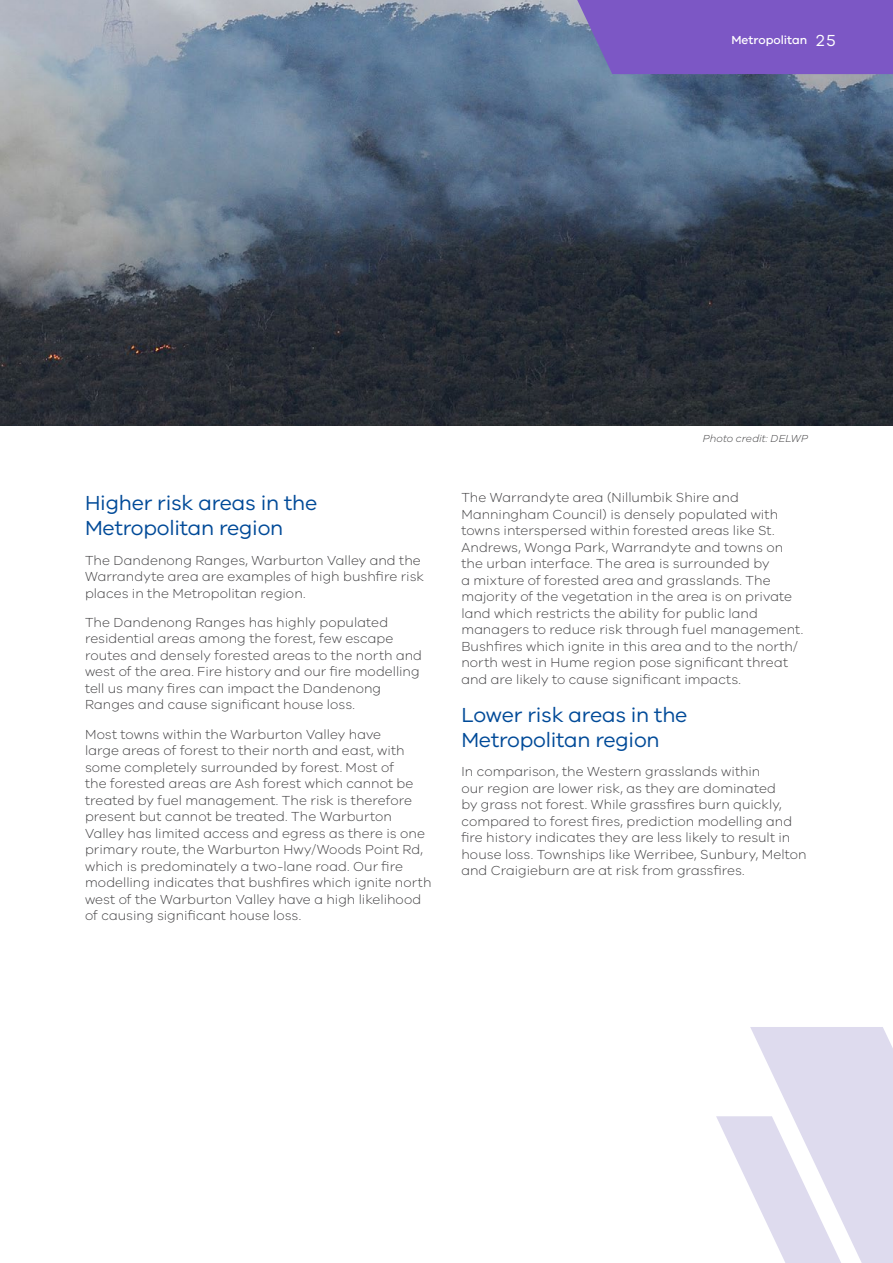
<style>
.page{position:relative;width:893px;height:1263px;background:#fff}
.page>*{position:absolute;margin:0;border:0;box-sizing:border-box;transform-origin:0 0}
.t1{font:21px/25.2px "VIC";letter-spacing:-.01em;color:#004a98}
.t2{font:300 13.5px/16.5px "VIC";color:#414042}
.t3{font:500 12px "VIC";color:#fff}
.t4{font:italic 300 10.5px "VIC";letter-spacing:.005em;color:#414042}
.s1{font-weight:400;font-size:16.5px}
</style>
<div class="page">
<img style="left:0;top:0;width:893px;height:425px">
<svg style="left:571px;top:0;width:322px;height:74px;background:#7b5bc3"></svg>
<svg style="left:716px;top:1027px;width:177px;height:236px"></svg>
<p class="t3" style="left:731px;top:33px;width:106px">Metropolitan <span class="s1">25</span></p>
<h1 class="t1" style="left:85px;top:490px;width:234px">Higher risk areas in the<br>Metropolitan region</h1>
<p class="t2" style="left:85px;top:551px;width:340px">The Dandenong Ranges, Warburton Valley and the<br>Warrandyte area are examples of high bushfire risk places in the Metropolitan region.</p>
<p class="t2" style="left:85px;top:613px;width:339px">The Dandenong Ranges has highly populated residential areas among the forest, few escape routes and densely forested areas to the north and west of the area. Fire history and our fire modelling tell us many fires can impact the Dandenong Ranges and cause significant house loss.</p>
<p class="t2" style="left:85px;top:725px;width:348px">Most towns within the Warburton Valley have<br>large areas of forest to their north and east, with some completely surrounded by forest. Most of<br>the forested areas are Ash forest which cannot be treated by fuel management. The risk is therefore present but cannot be treated. The Warburton Valley has limited access and egress as there is one primary route, the Warburton Hwy/Woods Point Rd, which is predominately a two-lane road. Our fire modelling indicates that bushfires which ignite north west of the Warburton Valley have a high likelihood of causing significant house loss.</p>
<p class="t4" style="left:703px;top:432px;width:106px">Photo credit: DELWP</p>
<p class="t2" style="left:461px;top:489px;width:343px">The Warrandyte area (Nillumbik Shire and Manningham Council) is densely populated with towns interspersed within forested areas like St.<br>Andrews, Wonga Park, Warrandyte and towns on the urban interface. The area is surrounded by<br>a mixture of forested area and grasslands. The majority of the vegetation in the area is on private land which restricts the ability for public land managers to reduce risk through fuel management.<br>Bushfires which ignite in this area and to the north/ north west in Hume region pose significant threat and are likely to cause significant impacts.</p>
<h1 class="t1" style="left:461px;top:702px;width:228px">Lower risk areas in the<br>Metropolitan region</h1>
<p class="t2" style="left:461px;top:763px;width:347px">In comparison, the Western grasslands within<br>our region are lower risk, as they are dominated<br>by grass not forest. While grassfires burn quickly, compared to forest fires, prediction modelling and fire history indicates they are less likely to result in house loss. Townships like Werribee, Sunbury, Melton and Craigieburn are at risk from grassfires.</p>
</div>
